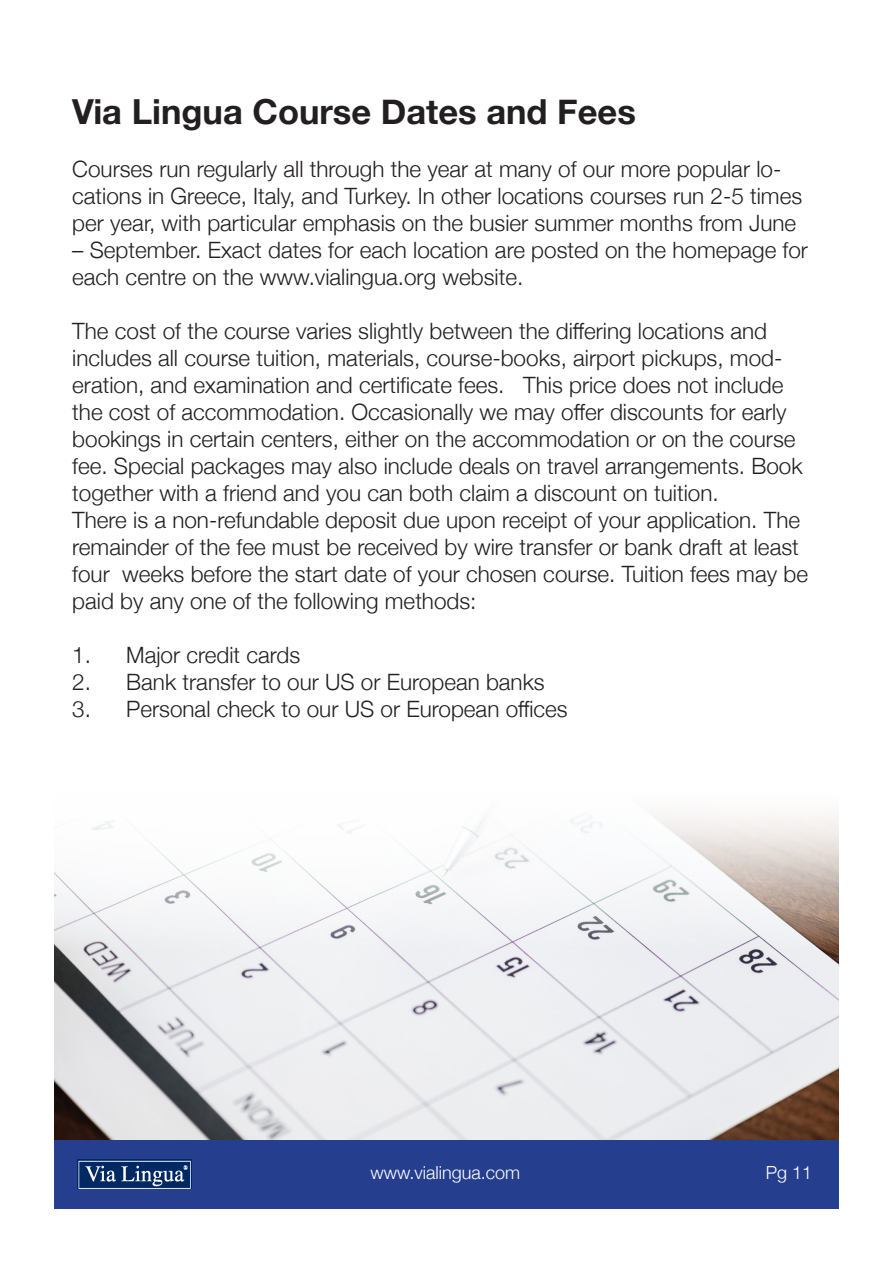
<style>
.page{position:relative;width:893px;height:1263px;background:#fff}
.page>*{position:absolute;margin:0;border:0;box-sizing:border-box;transform-origin:0 0}
.t1{font:700 34.5px "Helvetica Neue";color:#231f20}
.t2{font:300 22.5px/27px "Helvetica Neue";color:#231f20}
.t3{font:300 18px "Helvetica Neue";color:#fff}
</style>
<div class="page">
<div style="left:54px;top:1140px;width:785px;height:69px;background:#253f8e"></div>
<img style="left:54px;top:816px;width:785px;height:324px">
<img style="left:77px;top:1160px;width:114px;height:29px">
<p class="t1" style="left:72px;top:85px;width:565px">Via Lingua Course Dates and Fees</p>
<p class="t2" style="left:72px;top:154px;width:731px">Courses run regularly all through the year at many of our more popular lo&shy;cations in Greece, Italy, and Turkey. In other locations courses run 2-5 times per year, with particular emphasis on the busier summer months from June</p>
<p class="t2" style="left:72px;top:235px;width:737px">– September. Exact dates for each location are posted on the homepage for each centre on the www.vialingua.org website.</p>
<p class="t2" style="left:72px;top:316px;width:732px">The cost of the course varies slightly between the differing locations and includes all course tuition, materials, course-books, airport pickups, mod&shy;eration, and examination and certificate fees. This price does not include the cost of accommodation. Occasionally we may offer discounts for early bookings in certain centers, either on the accommodation or on the course fee. Special packages may also include deals on travel arrangements. Book together with a friend and you can both claim a discount on tuition.</p>
<p class="t2" style="left:72px;top:505px;width:737px">There is a non-refundable deposit due upon receipt of your application. The remainder of the fee must be received by wire transfer or bank draft at least four weeks before the start date of your chosen course. Tuition fees may be paid by any one of the following methods:</p>
<p class="t2" style="left:72px;top:640px;width:229px">1. Major credit cards</p>
<p class="t2" style="left:72px;top:667px;width:474px">2. Bank transfer to our US or European banks</p>
<p class="t2" style="left:72px;top:694px;width:497px">3. Personal check to our US or European offices</p>
<p class="t3" style="left:371px;top:1158px;width:151px">www.vialingua.com</p>
<p class="t3" style="left:766px;top:1158px;width:48px">Pg 11</p>
</div>
